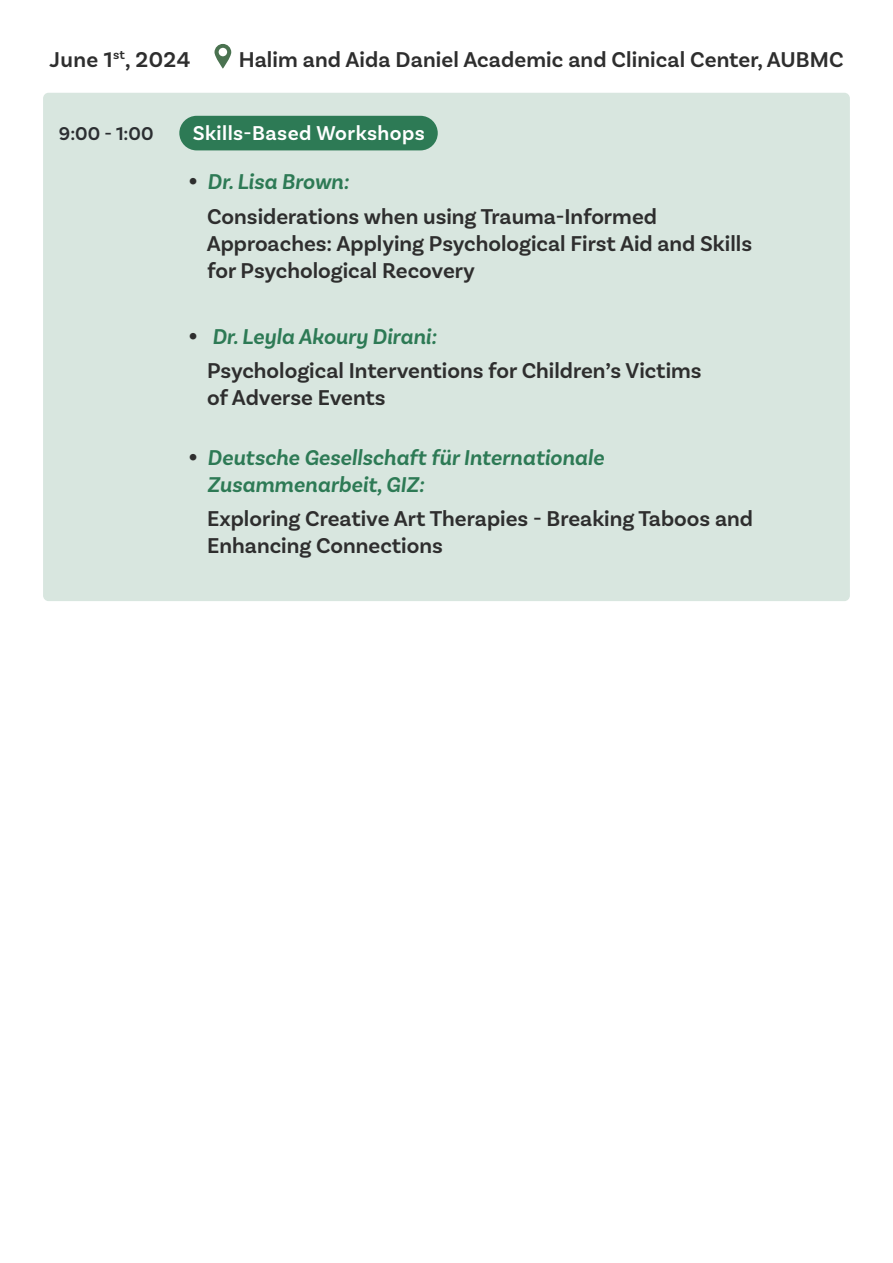
<style>
.page{position:relative;width:893px;height:1263px;background:#fff}
.page>*{position:absolute;margin:0;border:0;box-sizing:border-box;transform-origin:0 0}
.t1{font:600 22.5px/34.5px "Basic Sans";color:#2e2e2e}
.t2{font:italic 600 22.5px/27px "Basic Sans";color:#2d7a55}
.t3{font:600 22.5px "Basic Sans";letter-spacing:.02em;color:#2e2e2e}
.t4{font:600 21px "Basic Sans";letter-spacing:.02em;color:#fff}
.t5{font:600 19.5px "Basic Sans";color:#2b2e31}
.s1{font-size:27px}
.s2{font-style:italic;color:#2d7a55}
.s3{font-style:normal;font-size:27px;color:#2e2e2e}
</style>
<div class="page">
<div style="left:43px;top:93px;width:807px;height:508px;background:#d8e6df;border-radius:6px"></div>
<div style="left:179px;top:116px;width:259px;height:34px;background:#2d7a55;border-radius:17px"></div>
<svg style="left:214px;top:44px;width:17px;height:25px"></svg>
<p class="t3" style="left:49px;top:46px;width:143px">June 1<sup>st</sup>, 2024</p>
<p class="t1" style="left:239px;top:42px;width:606px">Halim and Aida Daniel Academic and Clinical Center, AUBMC</p>
<p class="t5" style="left:59px;top:121px;width:96px">9:00 - 1:00</p>
<p class="t4" style="left:193px;top:120px;width:233px">Skills-Based Workshops</p>
<p class="t1" style="left:207px;top:164px;width:451px;text-indent:-19px"><span class="s1">•</span> <span class="s2">Dr. Lisa Brown:<br></span>Considerations when using Trauma-Informed</p>
<p class="t1" style="left:207px;top:230px;width:547px;line-height:27px">Approaches: Applying Psychological First Aid and Skills for Psychological Recovery</p>
<p class="t1" style="left:207px;top:319px;width:496px;text-indent:-19px"><span class="s1">•</span> <span class="s2">Dr. Leyla Akoury Dirani:<br></span>Psychological Interventions for Children’s Victims</p>
<p class="t1" style="left:207px;top:380px;width:180px">of Adverse Events</p>
<p class="t2" style="left:207px;top:444px;width:398px;text-indent:-19px"><span class="s3">•</span> Deutsche Gesellschaft für Internationale<br>Zusammenarbeit, GIZ:</p>
<p class="t1" style="left:207px;top:505px;width:547px;line-height:27px">Exploring Creative Art Therapies - Breaking Taboos and<br>Enhancing Connections</p>
</div>
